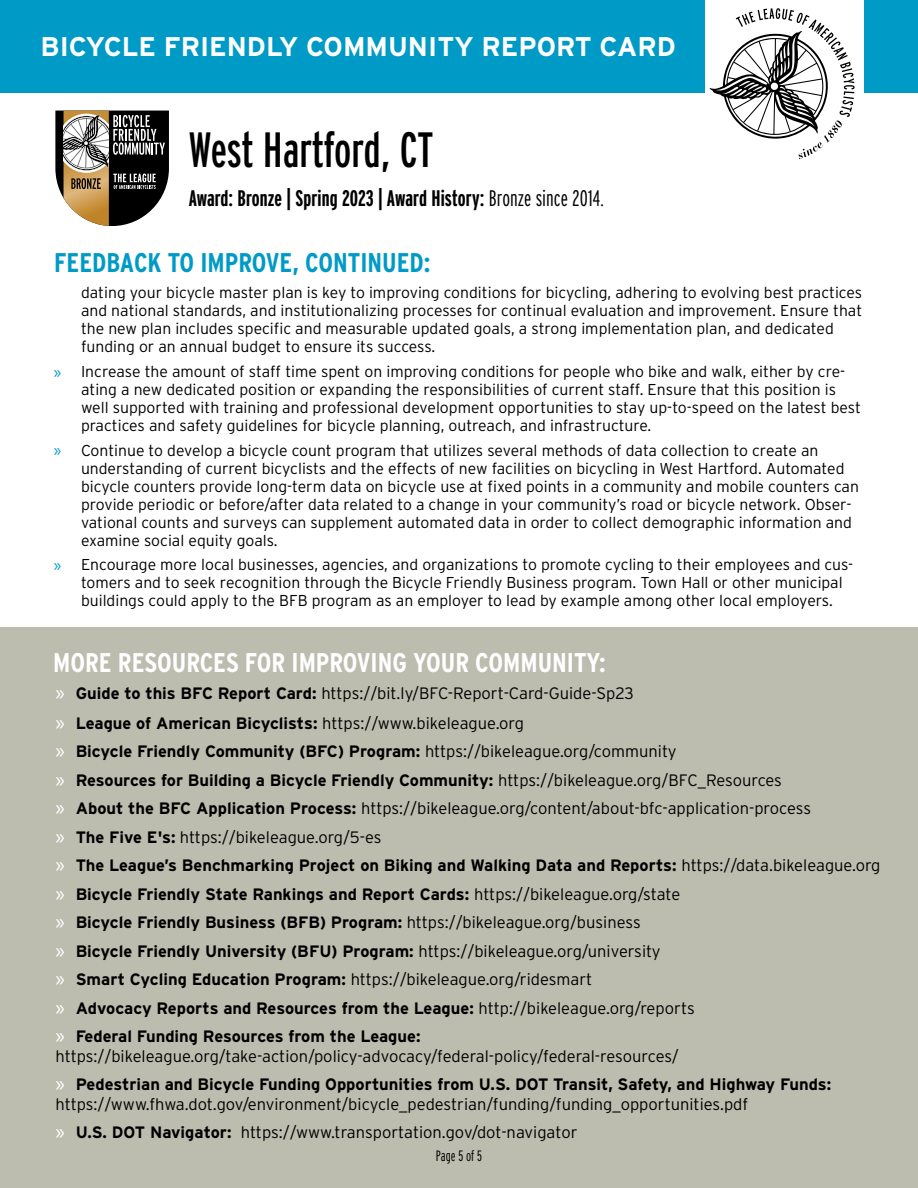
<style>
.page{position:relative;width:918px;height:1188px;background:#fff}
.page>*{position:absolute;margin:0;border:0;box-sizing:border-box;transform-origin:0 0}
.t1{font:extra-condensed 49.5px "Interstate";letter-spacing:-.005em;color:#000}
.t2{font:700 27px "Interstate Condensed";color:#fff}
.t3{font:700 27px "Interstate";color:#fff}
.t4{font:700 27px "Interstate Condensed";color:#009ac7}
.t5{font:700 22.5px "Interstate Compressed";letter-spacing:.005em;color:#000}
.t6{font:700 16.5px/28.5px "Interstate";color:#000}
.t7{font:300 16.5px/28.5px "Interstate";color:#000}
.t8{font:300 15.75px/18px "Interstate";color:#000}
.t9{font:300 extra-condensed 15px "Interstate";color:#000}
.s1{font-weight:300}
.s2{font-family:"Myriad Pro";font-weight:400;font-size:18px;color:#009ac7}
.s3{font-family:"Myriad Pro";font-weight:400;font-size:22.5px;color:#fff}
.s4{font-weight:700}
</style>
<div class="page">
<div style="left:0;top:628px;width:918px;height:560px;background:#bcbcaf"></div>
<div style="left:0;top:0;width:918px;height:93px;background:#009ac7"></div>
<div style="left:705px;top:0;width:159px;height:162px;background:#fff"></div>
<svg style="left:709px;top:8px;width:146px;height:151px"></svg>
<svg style="left:55px;top:111px;width:114px;height:115px"></svg>
<h2 class="t3" style="left:40px;top:32px;width:637px">BICYCLE FRIENDLY COMMUNITY REPORT CARD</h2>
<h1 class="t1" style="left:189px;top:119px;width:246px">West Hartford, CT</h1>
<h3 class="t5" style="left:189px;top:185px;width:416px">Award: Bronze | Spring 2023 | Award History: <span class="s1">Bronze since 2014.</span></h3>
<h2 class="t4" style="left:54px;top:247px;width:378px">FEEDBACK TO IMPROVE, CONTINUED:</h2>
<p class="t8" style="left:81px;top:284px;width:783px">dating your bicycle master plan is key to improving conditions for bicycling, adhering to evolving best practices and national standards, and institutionalizing processes for continual evaluation and improvement. Ensure that the new plan includes specific and measurable updated goals, a strong implementation plan, and dedicated funding or an annual budget to ensure its success.</p>
<p class="t8" style="left:81px;top:362px;width:782px;text-indent:-27px"><span class="s2">»</span> Increase the amount of staff time spent on improving conditions for people who bike and walk, either by cre&shy;ating a new dedicated position or expanding the responsibilities of current staff. Ensure that this position is well supported with training and professional development opportunities to stay up-to-speed on the latest best practices and safety guidelines for bicycle planning, outreach, and infrastructure.</p>
<p class="t8" style="left:81px;top:441px;width:779px;text-indent:-27px"><span class="s2">»</span> Continue to develop a bicycle count program that utilizes several methods of data collection to create an understanding of current bicyclists and the effects of new facilities on bicycling in West Hartford. Automated bicycle counters provide long-term data on bicycle use at fixed points in a community and mobile counters can provide periodic or before/after data related to a change in your community’s road or bicycle network. Obser&shy;vational counts and surveys can supplement automated data in order to collect demographic information and examine social equity goals.</p>
<p class="t8" style="left:81px;top:556px;width:774px;text-indent:-27px"><span class="s2">»</span> Encourage more local businesses, agencies, and organizations to promote cycling to their employees and cus&shy;tomers and to seek recognition through the Bicycle Friendly Business program. Town Hall or other municipal buildings could apply to the BFB program as an employer to lead by example among other local employers.</p>
<h2 class="t2" style="left:53px;top:647px;width:554px">MORE RESOURCES FOR IMPROVING YOUR COMMUNITY:</h2>
<p class="t7" style="left:55px;top:678px;width:580px;line-height:30px"><span class="s3">»</span> <span class="s4">Guide to this BFC Report Card:</span> https://bit.ly/BFC-Report-Card-Guide-Sp23 <span class="s3">»</span> <span class="s4">League of American Bicyclists:</span> https://www.bikeleague.org</p>
<p class="t6" style="left:55px;top:737px;width:827px"><span class="s3">»</span> Bicycle Friendly Community (BFC) Program: <span class="s1">https://bikeleague.org/community<br></span><span class="s3">»</span> Resources for Building a Bicycle Friendly Community: <span class="s1">https://bikeleague.org/BFC_Resources<br></span><span class="s3">»</span> About the BFC Application Process: <span class="s1">https://bikeleague.org/content/about-bfc-application-process<br></span><span class="s3">»</span> The Five E's: <span class="s1">https://bikeleague.org/5-es<br></span><span class="s3">»</span> The League’s Benchmarking Project on Biking and Walking Data and Reports: <span class="s1">https://data.bikeleague.org </span><span class="s3">»</span> Bicycle Friendly State Rankings and Report Cards: <span class="s1">https://bikeleague.org/state<br></span><span class="s3">»</span> Bicycle Friendly Business (BFB) Program: <span class="s1">https://bikeleague.org/business<br></span><span class="s3">»</span> Bicycle Friendly University (BFU) Program: <span class="s1">https://bikeleague.org/university<br></span><span class="s3">»</span> Smart Cycling Education Program: <span class="s1">https://bikeleague.org/ridesmart<br></span><span class="s3">»</span> Advocacy Reports and Resources from the League: <span class="s1">http://bikeleague.org/reports<br></span><span class="s3">»</span> Federal Funding Resources from the League:</p>
<p class="t7" style="left:55px;top:1042px;width:777px">https://bikeleague.org/take-action/policy-advocacy/federal-policy/federal-resources/<br><span class="s3">»</span> <span class="s4">Pedestrian and Bicycle Funding Opportunities from U.S. DOT Transit, Safety, and Highway Funds:</span></p>
<p class="t7" style="left:55px;top:1090px;width:694px">https://www.fhwa.dot.gov/environment/bicycle_pedestrian/funding/funding_opportunities.pdf <span class="s3">»</span> <span class="s4">U.S. DOT Navigator:</span> https://www.transportation.gov/dot-navigator</p>
<p class="t9" style="left:436px;top:1147px;width:48px">Page 5 of 5</p>
</div>
